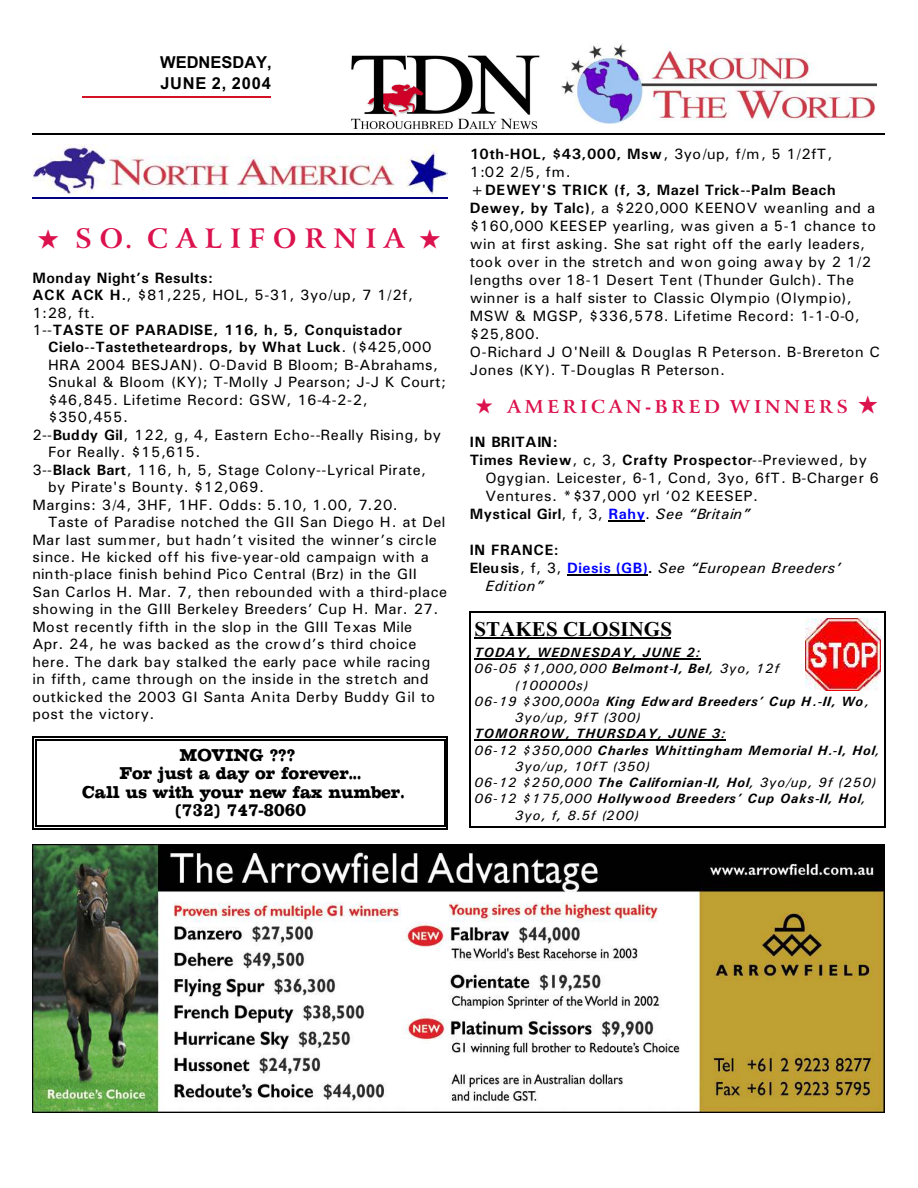
<style>
.page{position:relative;width:918px;height:1188px;background:#fff}
.page>*{position:absolute;margin:0;border:0;box-sizing:border-box;transform-origin:0 0}
.t1{font:700 27px "Arrus BT";letter-spacing:.3em;color:#db124d}
.t2{font:700 21px "Times New Roman";letter-spacing:.005em;color:#000}
.t3{font:18px "Chesterfield Condensed";color:#000}
.t4{font:700 18px "Arrus BT";letter-spacing:.2em;color:#db124d}
.t5{font:700 16.5px/21.6px "Arial";color:#000}
.t6{font:15px/18px "Univers";letter-spacing:.03em;color:#000}
.t7{font:700 15px "Univers";letter-spacing:.03em;color:#000}
.t8{font:15px "Univers";letter-spacing:.01em;color:#000}
.t9{font:italic 15px "Univers";letter-spacing:.03em;color:#000}
.t10{font:700 15px "Univers";letter-spacing:.055em;color:#000}
.t11{font:italic 700 13.5px "Univers";letter-spacing:.065em;color:#000}
.t12{font:italic 13.5px "Univers";letter-spacing:.065em;color:#000}
.t13{font:italic 700 13.5px "Univers";letter-spacing:.04em;color:#000}
.s1{font-weight:700}
.s2{font-weight:400}
.s3{color:#00f}
.s4{font-weight:400;font-style:italic}
.s5{font-weight:700;font-style:normal}
.s6{font-style:normal}
.s7{font-weight:700;font-style:normal;color:#00f}
</style>
<div class="page">
<hr style="left:82px;top:96px;width:189px;height:2px;background:#d41226">
<img style="left:561px;top:44px;width:315px;height:79px">
<img style="left:351px;top:55px;width:189px;height:75px">
<hr style="left:32px;top:134px;width:853px;height:1px;background:#000">
<img style="left:32px;top:145px;width:416px;height:49px">
<hr style="left:32px;top:197px;width:416px;height:1px;background:#000080">
<img style="left:32px;top:844px;width:852px;height:269px">
<hr style="left:35px;top:739px;width:2px;height:87px;background:#000">
<hr style="left:444px;top:739px;width:1px;height:87px;background:#000">
<hr style="left:35px;top:739px;width:410px;height:1px;background:#000">
<hr style="left:35px;top:825px;width:410px;height:2px;background:#000">
<hr style="left:32px;top:736px;width:2px;height:93px;background:#000">
<hr style="left:447px;top:736px;width:1px;height:93px;background:#000">
<hr style="left:32px;top:736px;width:416px;height:1px;background:#000">
<hr style="left:32px;top:828px;width:416px;height:1px;background:#000">
<img style="left:805px;top:618px;width:75px;height:72px">
<hr style="left:474px;top:638px;width:197px;height:1px;background:#000">
<hr style="left:474px;top:659px;width:227px;height:1px;background:#000">
<hr style="left:474px;top:740px;width:252px;height:1px;background:#000">
<hr style="left:470px;top:611px;width:1px;height:217px;background:#000">
<hr style="left:884px;top:611px;width:1px;height:217px;background:#000">
<hr style="left:470px;top:611px;width:415px;height:2px;background:#000">
<hr style="left:470px;top:827px;width:415px;height:1px;background:#000">
<hr style="left:609px;top:520px;width:36px;height:1px;background:#000">
<hr style="left:567px;top:574px;width:81px;height:1px;background:#000">
<p class="t5" style="left:160px;top:52px;width:113px">WEDNESDAY,<br>JUNE 2, 2004</p>
<h1 class="t1" style="left:38px;top:228px;width:404px">★ SO. CALIFORNIA ★</h1>
<p class="t7" style="left:32px;top:272px;width:182px">Monday Night’s Results:</p>
<p class="t6" style="left:32px;top:287px;width:382px"><span class="s1">ACK ACK H.</span>, $81,225, HOL, 5-31, 3yo/up, 7 1/2f,</p>
<p class="t6" style="left:32px;top:305px;width:64px">1:28, ft.</p>
<p class="t7" style="left:32px;top:325px;width:371px"><span class="s2">1--</span>TASTE OF PARADISE, 116, h, 5, Conquistador</p>
<p class="t7" style="left:48px;top:342px;width:385px">Cielo--Tastetheteardrops, by What Luck<span class="s2">. ($425,000</span></p>
<p class="t6" style="left:48px;top:357px;width:392px">HRA 2004 BESJAN). O-David B Bloom; B-Abrahams,</p>
<p class="t6" style="left:48px;top:375px;width:400px">Snukal &amp; Bloom (KY); T-Molly J Pearson; J-J K Court;</p>
<p class="t6" style="left:48px;top:392px;width:321px">$46,845. Lifetime Record: GSW, 16-4-2-2,</p>
<p class="t6" style="left:48px;top:409px;width:82px">$350,455.</p>
<p class="t6" style="left:32px;top:427px;width:410px">2--<span class="s1">Buddy Gil</span>, 122, g, 4, Eastern Echo--Really Rising, by</p>
<p class="t6" style="left:48px;top:444px;width:154px">For Really. $15,615.</p>
<p class="t6" style="left:32px;top:462px;width:395px">3--<span class="s1">Black Bart</span>, 116, h, 5, Stage Colony--Lyrical Pirate,</p>
<p class="t6" style="left:48px;top:479px;width:217px">by Pirate's Bounty. $12,069.</p>
<p class="t6" style="left:32px;top:497px;width:367px">Margins: 3/4, 3HF, 1HF. Odds: 5.10, 1.00, 7.20.</p>
<p class="t6" style="left:48px;top:514px;width:399px">Taste of Paradise notched the GII San Diego H. at Del</p>
<p class="t8" style="left:32px;top:534px;width:406px">Mar last summer, but hadn’t visited the winner’s circle</p>
<p class="t6" style="left:32px;top:549px;width:398px">since. He kicked off his five-year-old campaign with a</p>
<p class="t8" style="left:32px;top:569px;width:386px">ninth-place finish behind Pico Central (Brz) in the GII</p>
<p class="t6" style="left:32px;top:584px;width:416px">San Carlos H. Mar. 7, then rebounded with a third-place</p>
<p class="t6" style="left:32px;top:602px;width:408px">showing in the GIII Berkeley Breeders’ Cup H. Mar. 27.</p>
<p class="t8" style="left:32px;top:621px;width:381px">Most recently fifth in the slop in the GIII Texas Mile</p>
<p class="t6" style="left:32px;top:636px;width:386px">Apr. 24, he was backed as the crowd’s third choice</p>
<p class="t6" style="left:32px;top:654px;width:400px">here. The dark bay stalked the early pace while racing</p>
<p class="t6" style="left:32px;top:671px;width:398px">in fifth, came through on the inside in the stretch and</p>
<p class="t6" style="left:32px;top:689px;width:404px">outkicked the 2003 GI Santa Anita Derby Buddy Gil to</p>
<p class="t6" style="left:32px;top:706px;width:124px">post the victory.</p>
<p class="t3" style="left:180px;top:745px;width:117px">MOVING ???</p>
<p class="t3" style="left:119px;top:763px;width:243px">For just a day or forever...</p>
<p class="t3" style="left:82px;top:782px;width:324px">Call us with your new fax number.</p>
<p class="t3" style="left:175px;top:800px;width:133px">(732) 747-8060</p>
<p class="t6" style="left:470px;top:146px;width:364px"><span class="s1">10th-HOL, $43,000, Msw</span>, 3yo/up, f/m, 5 1/2fT,<br>1:02 2/5, fm.</p>
<p class="t6" style="left:470px;top:182px;width:412px"><span class="s1">+DEWEY'S TRICK (f, 3, Mazel Trick--Palm Beach Dewey, by Talc)</span>, a $220,000 KEENOV weanling and a $160,000 KEESEP yearling, was given a 5-1 chance to win at first asking. She sat right off the early leaders, took over in the stretch and won going away by 2 1/2 lengths over 18-1 Desert Tent (Thunder Gulch). The winner is a half sister to Classic Olympio (Olympio), MSW &amp; MGSP, $336,578. Lifetime Record: 1-1-0-0, $25,800.<br>O-Richard J O'Neill &amp; Douglas R Peterson. B-Brereton C Jones (KY). T-Douglas R Peterson.</p>
<p class="t4" style="left:476px;top:400px;width:404px">★ AMERICAN-BRED WINNERS ★</p>
<p class="t10" style="left:470px;top:436px;width:90px">IN BRITAIN:</p>
<p class="t7" style="left:470px;top:454px;width:399px">Times Review<span class="s2">, c, 3,</span> Crafty Prospector<span class="s2">--Previewed, by</span></p>
<p class="t6" style="left:485px;top:470px;width:395px">Ogygian. Leicester, 6-1, Cond, 3yo, 6fT. B-Charger 6</p>
<p class="t6" style="left:485px;top:488px;width:274px">Ventures. *$37,000 yrl ‘02 KEESEP.</p>
<p class="t7" style="left:470px;top:508px;width:282px">Mystical Girl<span class="s2">, f, 3,</span> <span class="s3">Rahy</span><span class="s2">.</span> <span class="s4">See “Britain”</span></p>
<p class="t7" style="left:470px;top:544px;width:91px">IN FRANCE:</p>
<p class="t9" style="left:470px;top:562px;width:373px"><span class="s5">Eleusis</span><span class="s6">, f, 3,</span> <span class="s7">Diesis (GB)</span><span class="s5">.</span> See “European Breeders’</p>
<p class="t9" style="left:485px;top:580px;width:60px">Edition”</p>
<h2 class="t2" style="left:474px;top:622px;width:199px">STAKES CLOSINGS</h2>
<p class="t11" style="left:474px;top:648px;width:227px">TODAY, WEDNESDAY, JUNE 2:</p>
<p class="t12" style="left:474px;top:664px;width:307px">06-05 $1,000,000 <span class="s1">Belmont-I, Bel</span>, 3yo, 12f</p>
<p class="t12" style="left:515px;top:680px;width:75px">(100000s)</p>
<p class="t13" style="left:474px;top:696px;width:396px"><span class="s2">06-19 $300,000a</span> King Edward Breeders’ Cup H.-II, Wo<span class="s2">,</span></p>
<p class="t12" style="left:515px;top:713px;width:127px">3yo/up, 9fT (300)</p>
<p class="t11" style="left:474px;top:729px;width:253px">TOMORROW, THURSDAY, JUNE 3:</p>
<p class="t11" style="left:474px;top:745px;width:407px"><span class="s2">06-12 $350,000</span> Charles Whittingham Memorial H.-I, Hol<span class="s2">,</span></p>
<p class="t12" style="left:515px;top:761px;width:137px">3yo/up, 10fT (350)</p>
<p class="t12" style="left:474px;top:778px;width:403px">06-12 $250,000 <span class="s1">The Californian-II, Hol</span>, 3yo/up, 9f (250)</p>
<p class="t11" style="left:474px;top:794px;width:393px"><span class="s2">06-12 $175,000</span> Hollywood Breeders’ Cup Oaks-II, Hol<span class="s2">,</span></p>
<p class="t12" style="left:515px;top:810px;width:126px">3yo, f, 8.5f (200)</p>
</div>
